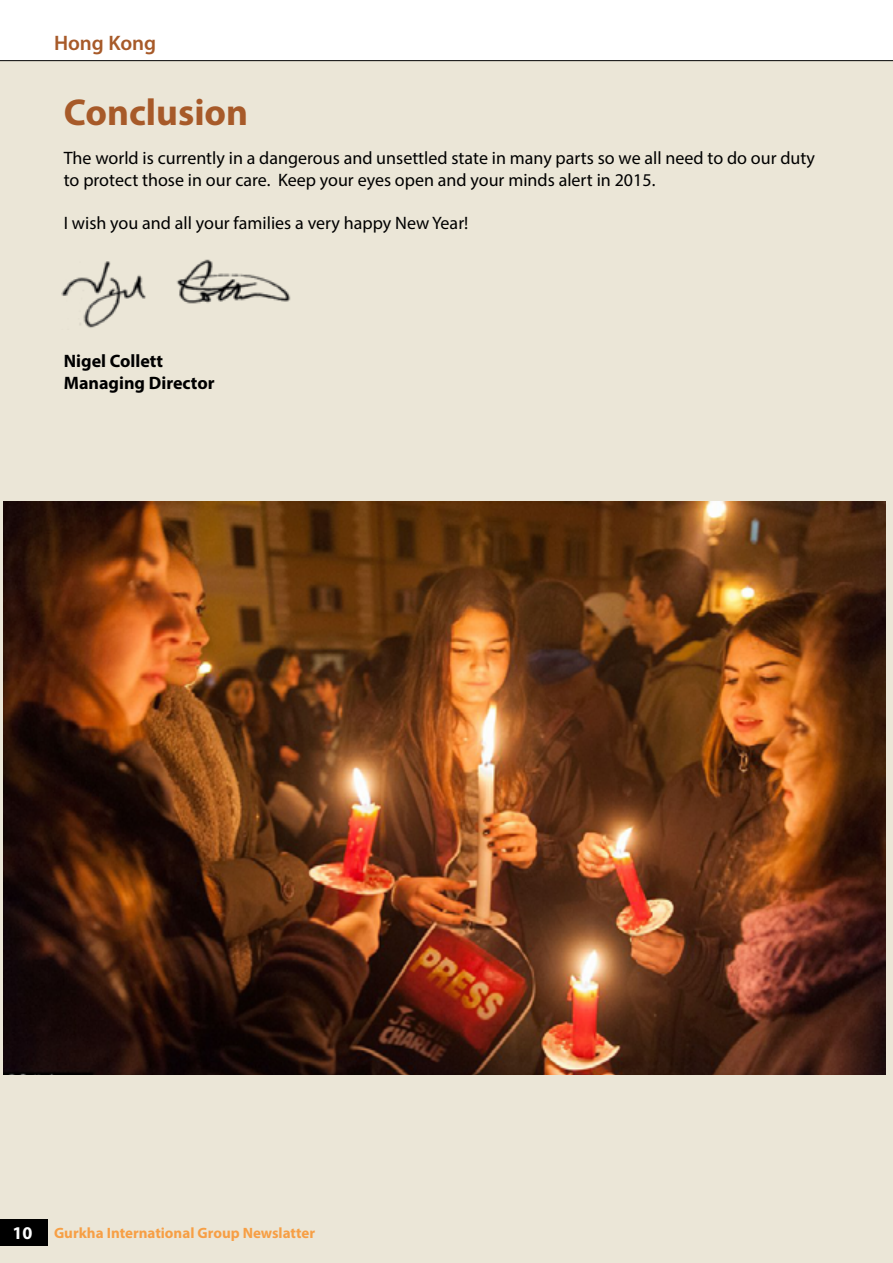
<style>
.page{position:relative;width:893px;height:1263px;background:#ebe6d7}
.page>*{position:absolute;margin:0;border:0;box-sizing:border-box;transform-origin:0 0}
.t1{font:700 37.5px "Myriad Pro";color:#a75a29}
.t2{font:600 21px "Myriad Pro";color:#a75a29}
.t3{font:18px/21.6px "Myriad Pro";color:#000}
.t4{font:700 18px/21.6px "Myriad Pro";color:#000}
.t5{font:700 15px "Myriad Pro";color:#f79f45}
.s1{font-size:18px;color:#fff}
</style>
<div class="page">
<img style="left:4px;top:502px;width:882px;height:572px">
<div style="left:0;top:0;width:893px;height:61px;background:#fff"></div>
<div style="left:0;top:1219px;width:47px;height:26px;background:#000"></div>
<img style="left:61px;top:259px;width:230px;height:69px">
<p class="t2" style="left:54px;top:29px;width:104px">Hong Kong</p>
<h1 class="t1" style="left:64px;top:87px;width:186px">Conclusion</h1>
<p class="t3" style="left:64px;top:147px;width:753px">The world is currently in a dangerous and unsettled state in many parts so we all need to do our duty to protect those in our care. Keep your eyes open and your minds alert in 2015.</p>
<p class="t3" style="left:64px;top:212px;width:406px">I wish you and all your families a very happy New Year!</p>
<p class="t4" style="left:64px;top:350px;width:152px">Nigel Collett<br>Managing Director</p>
<p class="t5" style="left:13px;top:1223px;width:304px"><span class="s1">10</span> Gurkha International Group Newslatter</p>
</div>
